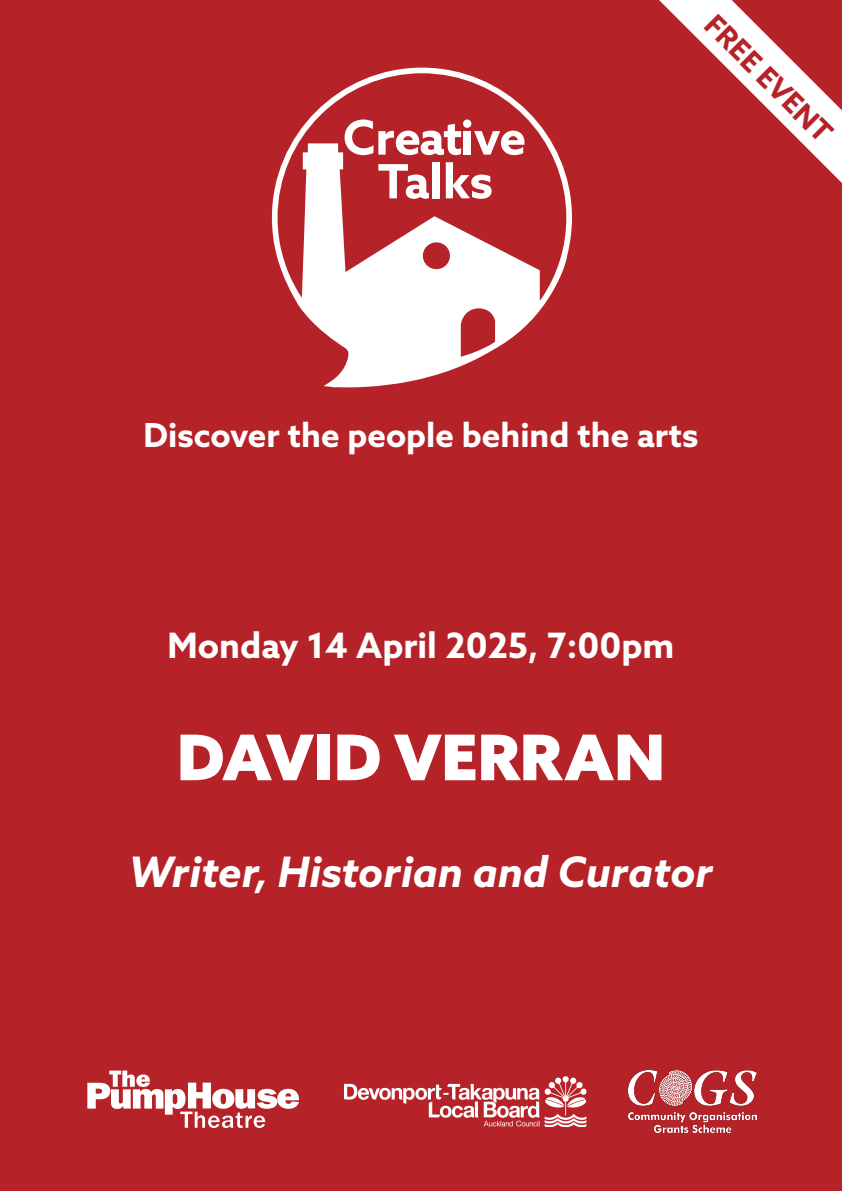
<style>
.page{position:relative;width:842px;height:1191px;background:#b52329}
.page>*{position:absolute;margin:0;border:0;box-sizing:border-box;transform-origin:0 0}
.t1{font:900 63px "Azo Sans";color:#fff}
.t2{font:italic 700 42px "Azo Sans";color:#fff}
.t3{font:700 35px "Azo Sans";color:#fff}
.t4{font:700 33.1px "Azo Sans";color:#fff}
.t5{font:700 28.5px "Azo Sans";color:#b52329}
</style>
<div class="page">
<svg style="left:272px;top:68px;width:300px;height:319px"></svg>
<svg style="left:87px;top:1070px;width:212px;height:58px"></svg>
<img style="left:343px;top:1076px;width:244px;height:52px">
<img style="left:628px;top:1070px;width:129px;height:63px">
<svg style="left:659px;top:0;width:183px;height:183px"></svg>
<p class="t5" style="left:723px;top:6px;width:168px;rotate:45deg">FREE EVENT</p>
<p class="t4" style="left:144px;top:413px;width:556px">Discover the people behind the arts</p>
<p class="t3" style="left:167px;top:622px;width:508px">Monday 14 April 2025, 7:00pm</p>
<p class="t1" style="left:177px;top:715px;width:490px">DAVID VERRAN</p>
<p class="t2" style="left:129px;top:844px;width:586px">Writer, Historian and Curator</p>
</div>
